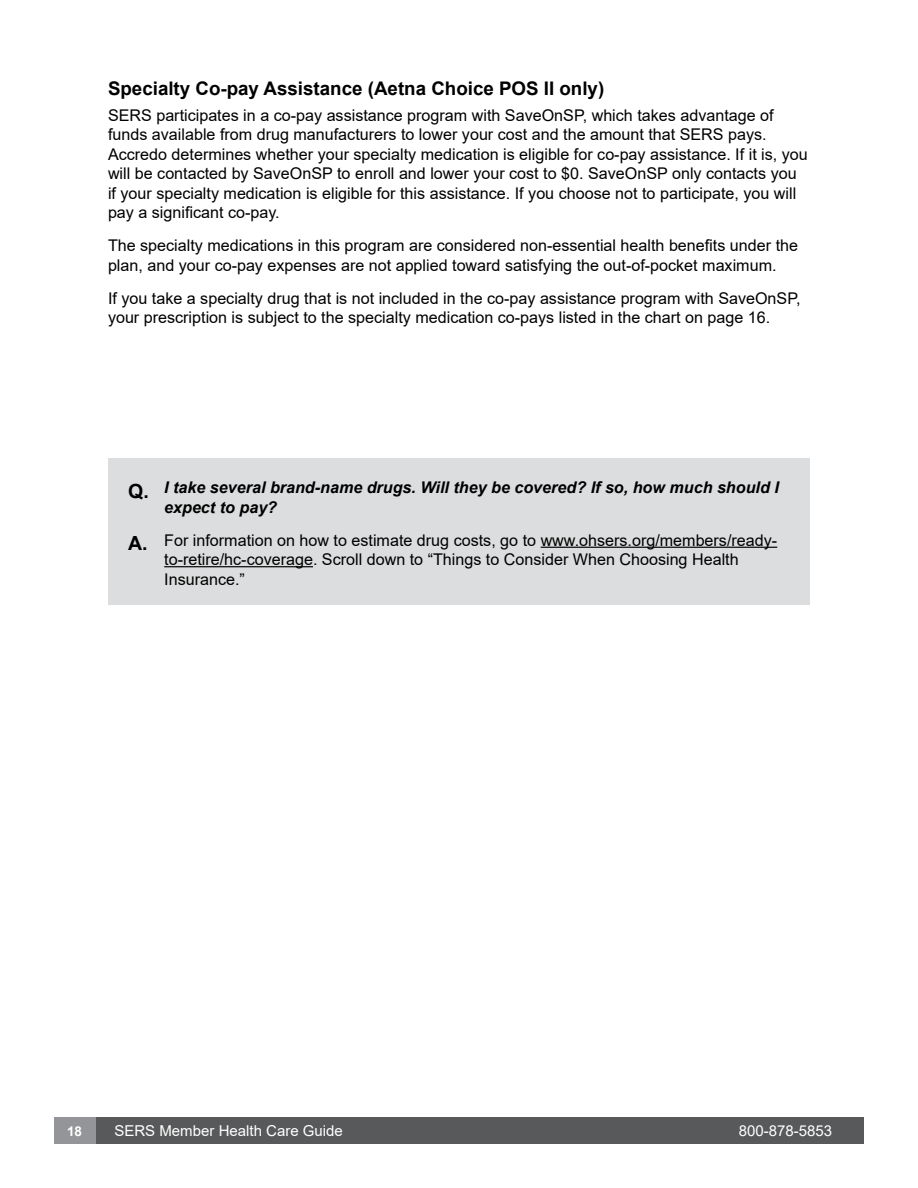
<style>
.page{position:relative;width:918px;height:1188px;background:#fff}
.page>*{position:absolute;margin:0;border:0;box-sizing:border-box;transform-origin:0 0}
.t1{font:700 18.75px "Arial";color:#000}
.t2{font:16.2px/19.5px "Arial";color:#000}
.t3{font:italic 700 16.2px/19.5px "Arial";color:#000}
.t4{font:15px "Arial";color:#fff}
.t5{font:700 13.5px "Arial";color:#fff}
.s1{font-style:normal;font-size:19.5px}
.s2{font-weight:700;font-size:19.5px}
</style>
<div class="page">
<div style="left:95px;top:1118px;width:769px;height:26px;background:#58595b"></div>
<div style="left:54px;top:1118px;width:41px;height:26px;background:#939598"></div>
<div style="left:108px;top:459px;width:702px;height:146px;background:#dcddde"></div>
<hr style="left:541px;top:547px;width:236px;height:1px;background:#000">
<hr style="left:164px;top:566px;width:149px;height:1px;background:#000">
<p class="t1" style="left:108px;top:75px;width:498px">Specialty Co-pay Assistance (Aetna Choice POS II only)</p>
<p class="t2" style="left:108px;top:105px;width:701px">SERS participates in a co-pay assistance program with SaveOnSP, which takes advantage of funds available from drug manufacturers to lower your cost and the amount that SERS pays.<br>Accredo determines whether your specialty medication is eligible for co-pay assistance. If it is, you will be contacted by SaveOnSP to enroll and lower your cost to $0. SaveOnSP only contacts you if your specialty medication is eligible for this assistance. If you choose not to participate, you will pay a significant co-pay.</p>
<p class="t2" style="left:108px;top:236px;width:692px">The specialty medications in this program are considered non-essential health benefits under the plan, and your co-pay expenses are not applied toward satisfying the out-of-pocket maximum.</p>
<p class="t2" style="left:108px;top:288px;width:694px">If you take a specialty drug that is not included in the co-pay assistance program with SaveOnSP, your prescription is subject to the specialty medication co-pays listed in the chart on page 16.</p>
<p class="t3" style="left:164px;top:478px;width:616px;text-indent:-36px"><span class="s1">Q.</span> I take several brand-name drugs. Will they be covered? If so, how much should I expect to pay?</p>
<p class="t2" style="left:164px;top:530px;width:614px;text-indent:-36px"><span class="s2">A.</span> For information on how to estimate drug costs, go to www.ohsers.org/members/ready&shy;to-retire/hc-coverage. Scroll down to “Things to Consider When Choosing Health<br>Insurance.”</p>
<p class="t5" style="left:67px;top:1122px;width:17px">18</p>
<p class="t4" style="left:114px;top:1121px;width:230px">SERS Member Health Care Guide</p>
<p class="t4" style="left:739px;top:1121px;width:95px">800-878-5853</p>
</div>
